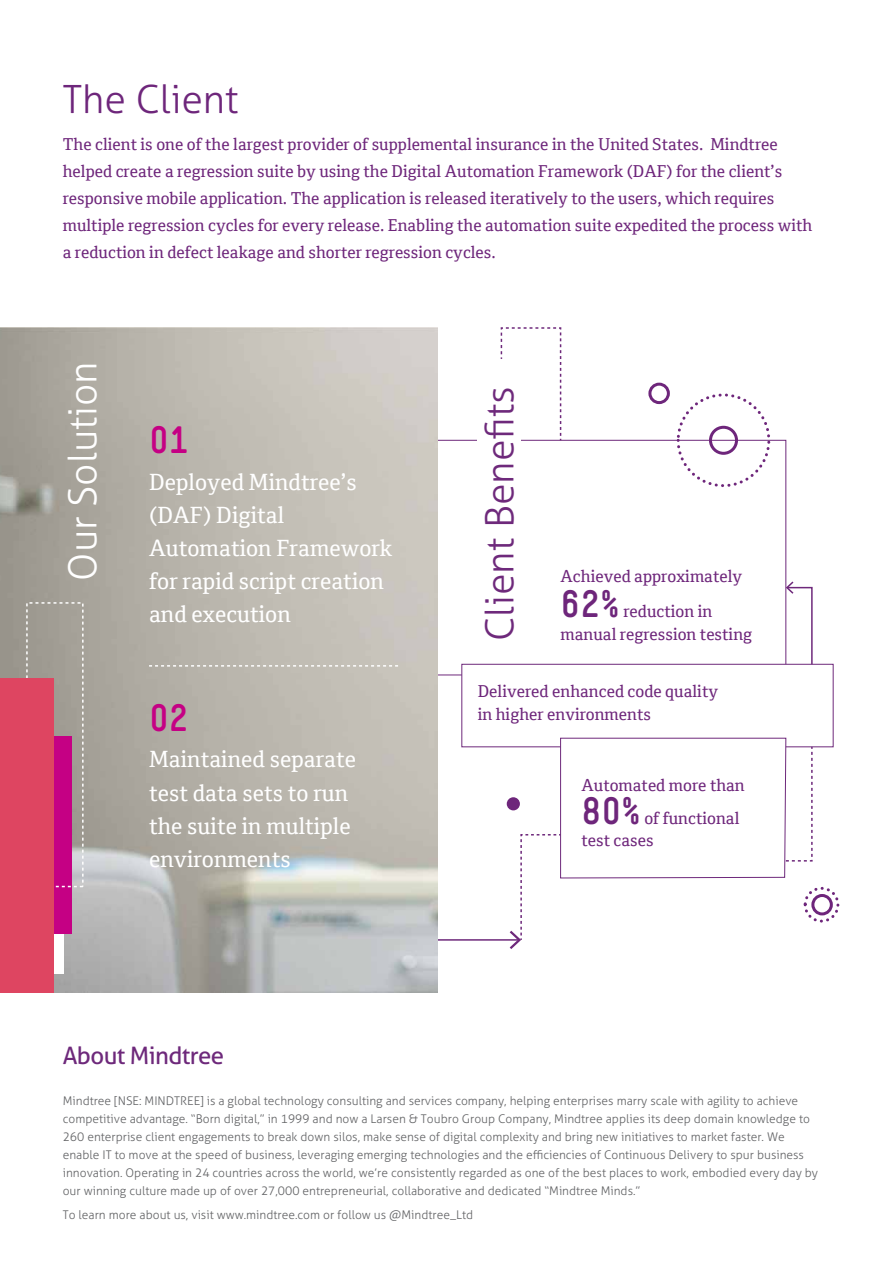
<style>
.page{position:relative;width:893px;height:1263px;background:#fff}
.page>*{position:absolute;margin:0;border:0;box-sizing:border-box;transform-origin:0 0}
.t1{font:300 39px "Aller Typo";color:#6e297b}
.t2{font:300 39px "Aller Typo";color:#fff}
.t3{font:300 39px "Aller Typo";color:#6e267b}
.t4{font:700 36px "Simple";color:#c50084}
.t5{font:24px "Aller Typo";letter-spacing:-.025em;color:#6e297b}
.t6{font:22.5px/33px "Cordale";color:#fff}
.t7{font:16.5px/27px "Cordale";color:#6e267b}
.t8{font:300 12px/18px "Aller Typo";color:#636466}
.s1{font-family:"Simple";font-weight:700;font-size:36px}
</style>
<div class="page">
<svg style="left:437px;top:439px;width:350px;height:237px"></svg>
<div style="left:709px;top:426px;width:29px;height:29px;border:3px solid #6e267b;border-radius:50%"></div>
<div style="left:677px;top:393px;width:93px;height:94px;border:3px dashed #6e267b;border-radius:50%"></div>
<div style="left:478px;top:356px;width:43px;height:285px;background:#fff"></div>
<hr style="left:436px;top:939px;width:83px;height:2px;background:#6e297b">
<svg style="left:500px;top:327px;width:62px;height:113px"></svg>
<svg style="left:461px;top:581px;width:373px;height:368px"></svg>
<div style="left:648px;top:383px;width:22px;height:21px;border:3px solid #6e267b;border-radius:50%"></div>
<div style="left:804px;top:887px;width:35px;height:35px;border:3px dashed #6e267b;border-radius:50%"></div>
<div style="left:811px;top:894px;width:22px;height:21px;border:3px solid #6e267b;border-radius:50%"></div>
<div style="left:507px;top:797px;width:13px;height:13px;background:#6e267b;border-radius:50%"></div>
<img style="left:0;top:328px;width:437px;height:664px">
<div style="left:27px;top:756px;width:36px;height:217px;background:#fff"></div>
<div style="left:27px;top:736px;width:44px;height:197px;background:#c50084"></div>
<div style="left:26px;top:602px;width:58px;height:285px;border:2px dashed #fff"></div>
<div style="left:0;top:678px;width:54px;height:314px;background:#de4561"></div>
<svg style="left:149px;top:665px;width:251px;height:2px"></svg>
<h1 class="t3" style="left:63px;top:75px;width:177px">The Client</h1>
<p class="t7" style="left:63px;top:131px;width:751px">The client is one of the largest provider of supplemental insurance in the United States. Mindtree helped create a regression suite by using the Digital Automation Framework (DAF) for the client’s responsive mobile application. The application is released iteratively to the users, which requires multiple regression cycles for every release. Enabling the automation suite expedited the process with a reduction in defect leakage and shorter regression cycles.</p>
<h1 class="t2" style="left:59px;top:581px;width:221px;rotate:-90deg">Our Solution</h1>
<h2 class="t4" style="left:149px;top:417px;width:41px">01</h2>
<h3 class="t6" style="left:149px;top:465px;width:245px">Deployed Mindtree’s (DAF) Digital<br>Automation Framework for rapid script creation and execution</h3>
<h2 class="t4" style="left:149px;top:695px;width:41px">02</h2>
<h3 class="t6" style="left:149px;top:743px;width:209px">Maintained separate test data sets to run the suite in multiple environments</h3>
<h1 class="t1" style="left:476px;top:641px;width:256px;rotate:-90deg">Client Benefits</h1>
<h3 class="t7" style="left:561px;top:559px;width:183px;line-height:35.2px">Achieved approximately<br><span class="s1">62%</span> reduction in</h3>
<h3 class="t7" style="left:561px;top:621px;width:193px">manual regression testing</h3>
<h3 class="t7" style="left:478px;top:680px;width:242px;line-height:22.5px">Delivered enhanced code quality in higher environments</h3>
<h3 class="t7" style="left:581px;top:768px;width:165px;line-height:33.3px">Automated more than<br><span class="s1">80%</span> of functional</h3>
<h3 class="t7" style="left:581px;top:827px;width:74px">test cases</h3>
<h3 class="t5" style="left:63px;top:1041px;width:163px">About Mindtree</h3>
<p class="t8" style="left:63px;top:1091px;width:757px">Mindtree [NSE: MINDTREE] is a global technology consulting and services company, helping enterprises marry scale with agility to achieve competitive advantage. “Born digital,” in 1999 and now a Larsen &amp; Toubro Group Company, Mindtree applies its deep domain knowledge to 260 enterprise client engagements to break down silos, make sense of digital complexity and bring new initiatives to market faster. We enable IT to move at the speed of business, leveraging emerging technologies and the efficiencies of Continuous Delivery to spur business innovation. Operating in 24 countries across the world, we’re consistently regarded as one of the best places to work, embodied every day by our winning culture made up of over 27,000 entrepreneurial, collaborative and dedicated “Mindtree Minds.”</p>
<p class="t8" style="left:63px;top:1205px;width:412px">To learn more about us, visit www.mindtree.com or follow us @Mindtree_Ltd</p>
</div>
